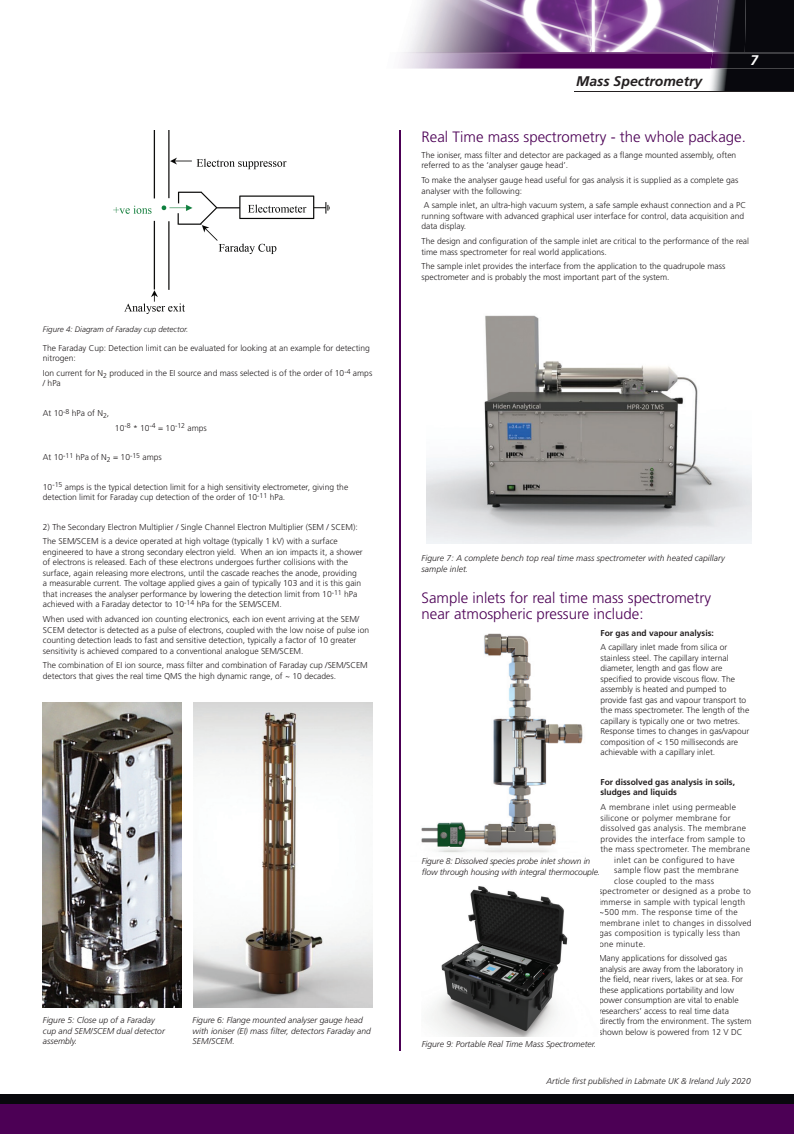
<style>
.page{position:relative;width:794px;height:1134px;background:#fff}
.page>*{position:absolute;margin:0;border:0;box-sizing:border-box;transform-origin:0 0}
.t1{font:300 15px/16px "Frutiger";color:#4c0055}
.t2{font:italic 700 14px "Frutiger";color:#231f20}
.t3{font:italic 700 14px "Frutiger";color:#fff}
.t4{font:300 8.5px/10.5px "Frutiger";color:#231f20}
.t5{font:italic 300 8.5px/10.5px "Frutiger";color:#231f20}
.t6{font:300 8.5px "Frutiger";letter-spacing:.03em;color:#231f20}
.t7{font:700 8.5px/10.5px "Frutiger";color:#231f20}
.t8{font:italic 300 8px "Frutiger";color:#231f20}
</style>
<div class="page">
<img style="left:408px;top:0;width:182px;height:52px">
<img style="left:590px;top:0;width:122px;height:52px">
<img style="left:401px;top:53px;width:309px;height:16px">
<img style="left:403px;top:52px;width:309px;height:1px">
<img style="left:711px;top:69px;width:83px;height:22px">
<img style="left:712px;top:0;width:82px;height:53px">
<img style="left:710px;top:53px;width:84px;height:16px">
<hr style="left:574px;top:91px;width:220px;height:1px;background:#231f20">
<div style="left:0;top:1094px;width:794px;height:10px;background:#08080d"></div>
<div style="left:0;top:1104px;width:794px;height:30px;background:#4c0055"></div>
<img style="left:113px;top:130px;width:216px;height:184px">
<img style="left:43px;top:703px;width:138px;height:305px">
<img style="left:193px;top:703px;width:180px;height:305px">
<img style="left:426px;top:315px;width:325px;height:229px">
<img style="left:421px;top:633px;width:162px;height:220px">
<hr style="left:399px;top:130px;width:1px;height:921px;background:#4c0055">
<img style="left:431px;top:886px;width:137px;height:150px">
<p class="t8" style="left:43px;top:325px;width:147px">Figure 4: Diagram of Faraday cup detector.</p>
<p class="t4" style="left:43px;top:343px;width:328px">The Faraday Cup: Detection limit can be evaluated for looking at an example for detecting nitrogen:</p>
<p class="t4" style="left:43px;top:368px;width:331px">Ion current for N<sub>2</sub> produced in the EI source and mass selected is of the order of 10<sup>-4</sup> amps / hPa</p>
<p class="t4" style="left:43px;top:408px;width:68px">At 10<sup>-8</sup> hPa of N<sub>2</sub>,</p>
<p class="t4" style="left:115px;top:423px;width:93px">10<sup>-8</sup> * 10<sup>-4</sup> = 10<sup>-12</sup> amps</p>
<p class="t4" style="left:43px;top:452px;width:120px">At 10<sup>-11</sup> hPa of N<sub>2</sub> = 10<sup>-15</sup> amps</p>
<p class="t4" style="left:43px;top:482px;width:307px">10<sup>-15</sup> amps is the typical detection limit for a high sensitivity electrometer, giving the detection limit for Faraday cup detection of the order of 10<sup>-11</sup> hPa.</p>
<p class="t4" style="left:43px;top:519px;width:316px;line-height:14.8px">2) The Secondary Electron Multiplier / Single Channel Electron Multiplier (SEM / SCEM):<br>The SEM/SCEM is a device operated at high voltage (typically 1 kV) with a surface</p>
<p class="t4" style="left:43px;top:547px;width:321px">engineered to have a strong secondary electron yield. When an ion impacts it, a shower of electrons is released. Each of these electrons undergoes further collisions with the surface, again releasing more electrons, until the cascade reaches the anode, providing a measurable current. The voltage applied gives a gain of typically 103 and it is this gain that increases the analyser performance by lowering the detection limit from 10<sup>-11</sup> hPa achieved with a Faraday detector to 10<sup>-14</sup> hPa for the SEM/SCEM.</p>
<p class="t4" style="left:43px;top:614px;width:328px">When used with advanced ion counting electronics, each ion event arriving at the SEM/ SCEM detector is detected as a pulse of electrons, coupled with the low noise of pulse ion counting detection leads to fast and sensitive detection, typically a factor of 10 greater sensitivity is achieved compared to a conventional analogue SEM/SCEM.</p>
<p class="t4" style="left:43px;top:660px;width:326px">The combination of EI ion source, mass filter and combination of Faraday cup /SEM/SCEM detectors that gives the real time QMS the high dynamic range, of ~ 10 decades.</p>
<p class="t5" style="left:43px;top:1015px;width:123px">Figure 5: Close up of a Faraday cup and SEM/SCEM dual detector assembly.</p>
<p class="t5" style="left:193px;top:1015px;width:180px">Figure 6: Flange mounted analyser gauge head with ioniser (EI) mass filter, detectors Faraday and<br>SEM/SCEM.</p>
<h2 class="t2" style="left:576px;top:73px;width:128px">Mass Spectrometry</h2>
<h2 class="t3" style="left:750px;top:52px;width:9px">7</h2>
<h1 class="t1" style="left:421px;top:129px;width:326px">Real Time mass spectrometry - the whole package.</h1>
<p class="t4" style="left:421px;top:150px;width:316px">The ioniser, mass filter and detector are packaged as a flange mounted assembly, often referred to as the ‘analyser gauge head’.</p>
<p class="t4" style="left:421px;top:175px;width:318px">To make the analyser gauge head useful for gas analysis it is supplied as a complete gas analyser with the following:</p>
<p class="t4" style="left:421px;top:200px;width:326px">A sample inlet, an ultra-high vacuum system, a safe sample exhaust connection and a PC running software with advanced graphical user interface for control, data acquisition and data display.</p>
<p class="t4" style="left:421px;top:236px;width:329px">The design and configuration of the sample inlet are critical to the performance of the real time mass spectrometer for real world applications.</p>
<p class="t4" style="left:421px;top:261px;width:305px">The sample inlet provides the interface from the application to the quadrupole mass spectrometer and is probably the most important part of the system.</p>
<p class="t5" style="left:421px;top:553px;width:305px">Figure 7: A complete bench top real time mass spectrometer with heated capillary sample inlet.</p>
<h1 class="t1" style="left:421px;top:590px;width:291px">Sample inlets for real time mass spectrometry near atmospheric pressure include:</h1>
<p class="t7" style="left:600px;top:627px;width:115px">For gas and vapour analysis:</p>
<p class="t4" style="left:600px;top:642px;width:150px">A capillary inlet made from silica or stainless steel. The capillary internal diameter, length and gas flow are specified to provide viscous flow. The assembly is heated and pumped to provide fast gas and vapour transport to the mass spectrometer. The length of the capillary is typically one or two metres.<br>Response times to changes in gas/vapour composition of &lt; 150 milliseconds are achievable with a capillary inlet.</p>
<p class="t7" style="left:600px;top:777px;width:136px">For dissolved gas analysis in soils, sludges and liquids</p>
<p class="t6" style="left:600px;top:802px;width:137px">A membrane inlet using permeable</p>
<p class="t6" style="left:600px;top:813px;width:132px">silicone or polymer membrane for</p>
<p class="t6" style="left:600px;top:823px;width:147px">dissolved gas analysis. The membrane</p>
<p class="t6" style="left:600px;top:834px;width:146px">provides the interface from sample to</p>
<p class="t6" style="left:600px;top:844px;width:151px">the mass spectrometer. The membrane</p>
<p class="t6" style="left:614px;top:855px;width:122px">inlet can be configured to have</p>
<p class="t6" style="left:614px;top:865px;width:126px">sample flow past the membrane</p>
<p class="t6" style="left:614px;top:876px;width:101px">close coupled to the mass</p>
<p class="t6" style="left:599px;top:886px;width:153px">spectrometer or designed as a probe to</p>
<p class="t6" style="left:599px;top:897px;width:148px">immerse in sample with typical length</p>
<p class="t6" style="left:599px;top:907px;width:140px">~500 mm. The response time of the</p>
<p class="t6" style="left:599px;top:918px;width:154px">membrane inlet to changes in dissolved</p>
<p class="t6" style="left:599px;top:928px;width:143px">gas composition is typically less than</p>
<p class="t6" style="left:599px;top:939px;width:48px">one minute.</p>
<p class="t4" style="left:599px;top:953px;width:154px">Many applications for dissolved gas analysis are away from the laboratory in the field, near rivers, lakes or at sea. For these applications portability and low power consumption are vital to enable researchers’ access to real time data directly from the environment. The system shown below is powered from 12 V DC</p>
<p class="t5" style="left:422px;top:856px;width:180px">Figure 8: Dissolved species probe inlet shown in flow through housing with integral thermocouple.</p>
<p class="t5" style="left:422px;top:1039px;width:176px">Figure 9: Portable Real Time Mass Spectrometer.</p>
<p class="t5" style="left:546px;top:1076px;width:206px">Article first published in Labmate UK &amp; Ireland July 2020</p>
</div>
